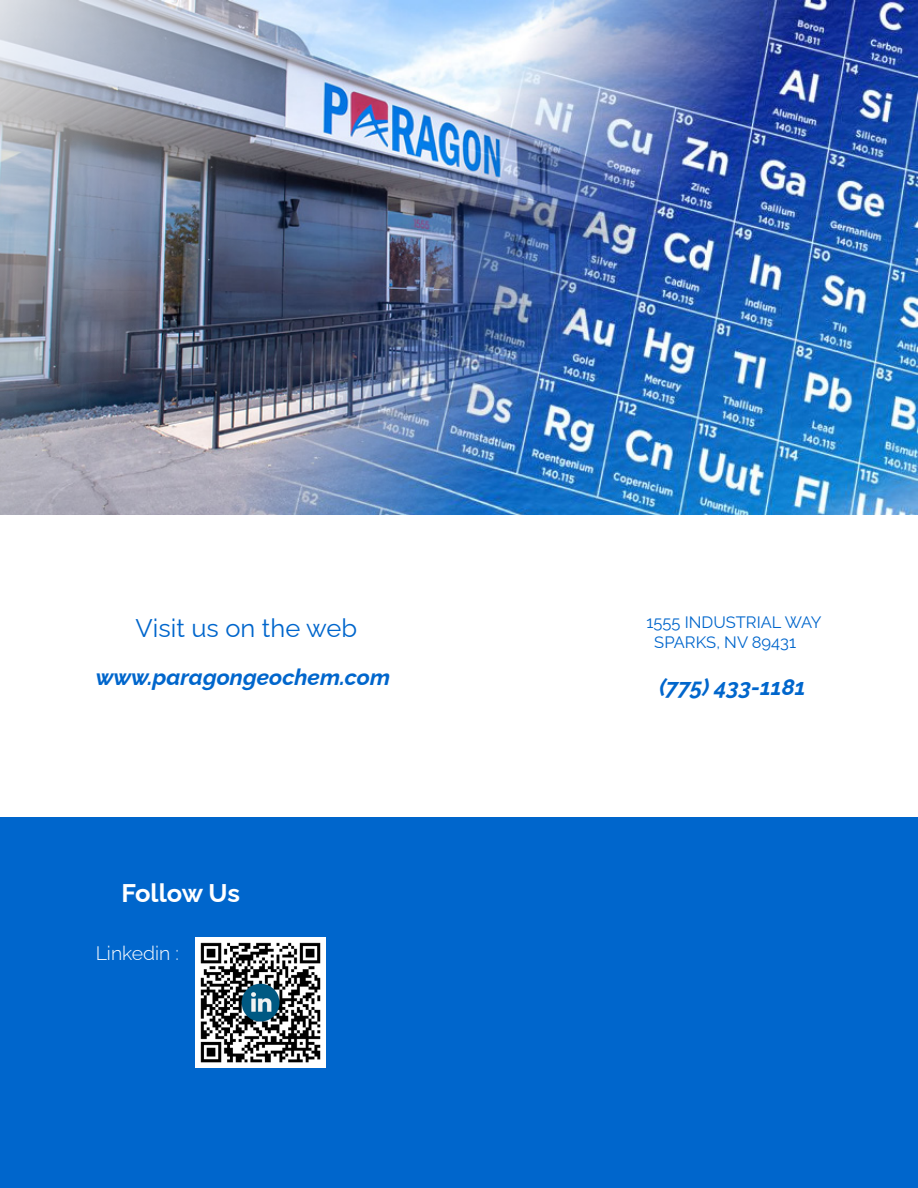
<style>
.page{position:relative;width:918px;height:1188px;background:#fff}
.page>*{position:absolute;margin:0;border:0;box-sizing:border-box;transform-origin:0 0}
.t1{font:100 25.5px "Raleway";color:#06c}
.t2{font:100 25.5px "Raleway";letter-spacing:-.005em;color:#fff}
.t3{font:italic 100 22.5px "Raleway";color:#06c}
.t4{font:100 19.5px "Raleway";color:#fff}
.t5{font:100 16.5px/19.8px "Raleway";color:#06c}
</style>
<div class="page">
<img style="left:0;top:0;width:918px;height:514px">
<div style="left:0;top:817px;width:918px;height:371px;background:#06c"></div>
<img style="left:195px;top:937px;width:131px;height:131px">
<p class="t1" style="left:136px;top:608px;width:223px">Visit us on the web</p>
<p class="t5" style="left:654px;top:610px;width:169px;text-indent:-8px">1555 INDUSTRIAL WAY<br>SPARKS, NV 89431</p>
<p class="t3" style="left:96px;top:659px;width:296px">www.paragongeochem.com</p>
<p class="t3" style="left:659px;top:669px;width:148px">(775) 433-1181</p>
<p class="t2" style="left:121px;top:873px;width:120px">Follow Us</p>
<p class="t4" style="left:96px;top:937px;width:85px">Linkedin :</p>
</div>
